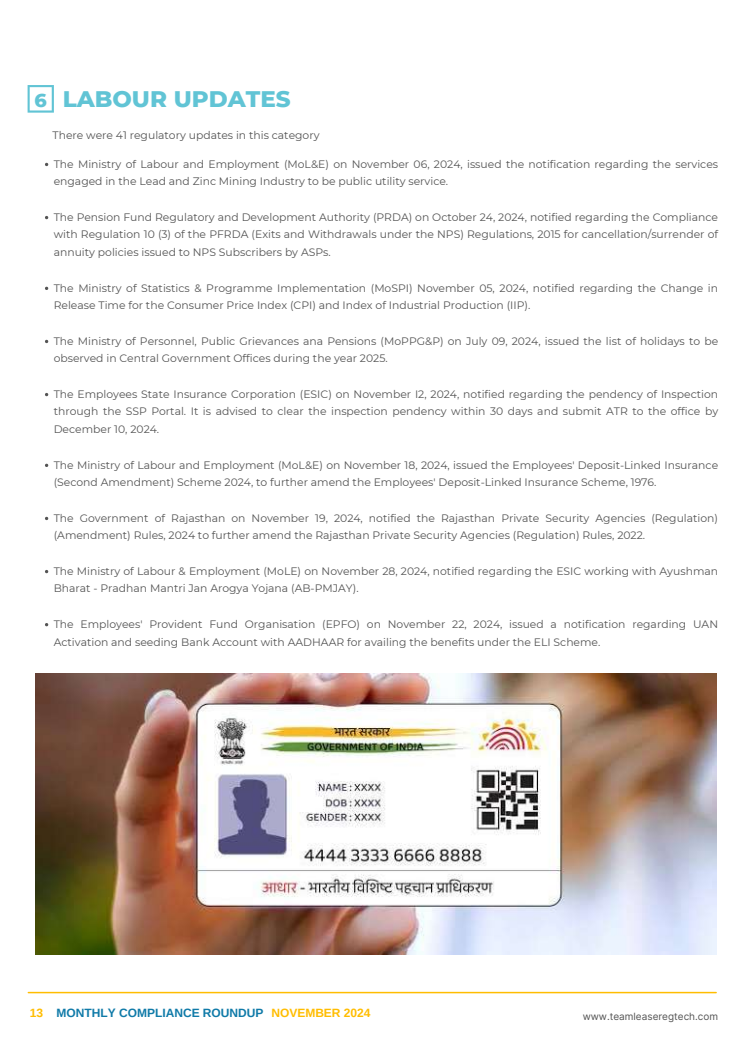
<style>
.page{position:relative;width:744px;height:1050px;background:#fff}
.page>*{position:absolute;margin:0;border:0;box-sizing:border-box;transform-origin:0 0}
.t1{font:800 23px "Montserrat";color:#61c4d5}
.t2{font:700 12px "Arimo";color:#0f7aa8}
.t3{font:10.8px/17.7px "Montserrat";color:#545454}
.t4{font:10px "Inter";color:#545454}
.s1{font-size:19px}
.s2{color:#ffbd00}
</style>
<div class="page">
<svg style="left:28px;top:85px;width:26px;height:28px"></svg>
<hr style="left:28px;top:992px;width:688px;height:1px;background:#ffbd00">
<img style="left:35px;top:673px;width:682px;height:281px">
<h1 class="t1" style="left:34px;top:84px;width:258px"><span class="s1">6</span> LABOUR UPDATES</h1>
<p class="t3" style="left:53px;top:126px;width:269px">There were 41 regulatory updates in this category</p>
<p class="t3" style="left:54px;top:155px;width:666px">The Ministry of Labour and Employment (MoL&amp;E) on November 06, 2024, issued the notification regarding the services engaged in the Lead and Zinc Mining Industry to be public utility service.</p>
<p class="t3" style="left:54px;top:208px;width:666px;text-align:justify">The Pension Fund Regulatory and Development Authority (PRDA) on October 24, 2024, notified regarding the Compliance with Regulation 10 (3) of the PFRDA (Exits and Withdrawals under the NPS) Regulations, 2015 for cancellation/surrender of annuity policies issued to NPS Subscribers by ASPs.</p>
<p class="t3" style="left:54px;top:279px;width:666px">The Ministry of Statistics &amp; Programme Implementation (MoSPI) November 05, 2024, notified regarding the Change in<br>Release Time for the Consumer Price Index (CPI) and Index of Industrial Production (IIP).</p>
<p class="t3" style="left:54px;top:332px;width:666px">The Ministry of Personnel, Public Grievances ana Pensions (MoPPG&amp;P) on July 09, 2024, issued the list of holidays to be observed in Central Government Offices during the year 2025.</p>
<p class="t3" style="left:54px;top:385px;width:666px;text-align:justify">The Employees State Insurance Corporation (ESIC) on November I2, 2024, notified regarding the pendency of Inspection through the SSP Portal. It is advised to clear the inspection pendency within 30 days and submit ATR to the office by December 10, 2024.</p>
<p class="t3" style="left:54px;top:456px;width:666px">The Ministry of Labour and Employment (MoL&amp;E) on November 18, 2024, issued the Employees' Deposit-Linked Insurance (Second Amendment) Scheme 2024, to further amend the Employees' Deposit-Linked Insurance Scheme, 1976.</p>
<p class="t3" style="left:54px;top:509px;width:666px">The Government of Rajasthan on November 19, 2024, notified the Rajasthan Private Security Agencies (Regulation) (Amendment) Rules, 2024 to further amend the Rajasthan Private Security Agencies (Regulation) Rules, 2022.</p>
<p class="t3" style="left:54px;top:562px;width:666px">The Ministry of Labour &amp; Employment (MoLE) on November 28, 2024, notified regarding the ESIC working with Ayushman<br>Bharat - Pradhan Mantri Jan Arogya Yojana (AB-PMJAY).</p>
<p class="t3" style="left:54px;top:615px;width:666px">The Employees' Provident Fund Organisation (EPFO) on November 22, 2024, issued a notification regarding UAN<br>Activation and seeding Bank Account with AADHAAR for availing the benefits under the ELI Scheme.</p>
<p class="t2" style="left:30px;top:1006px;width:342px"><span class="s2">13</span> MONTHLY COMPLIANCE ROUNDUP <span class="s2">NOVEMBER 2024</span></p>
<p class="t4" style="left:583px;top:1010px;width:137px">www.teamleaseregtech.com</p>
</div>
